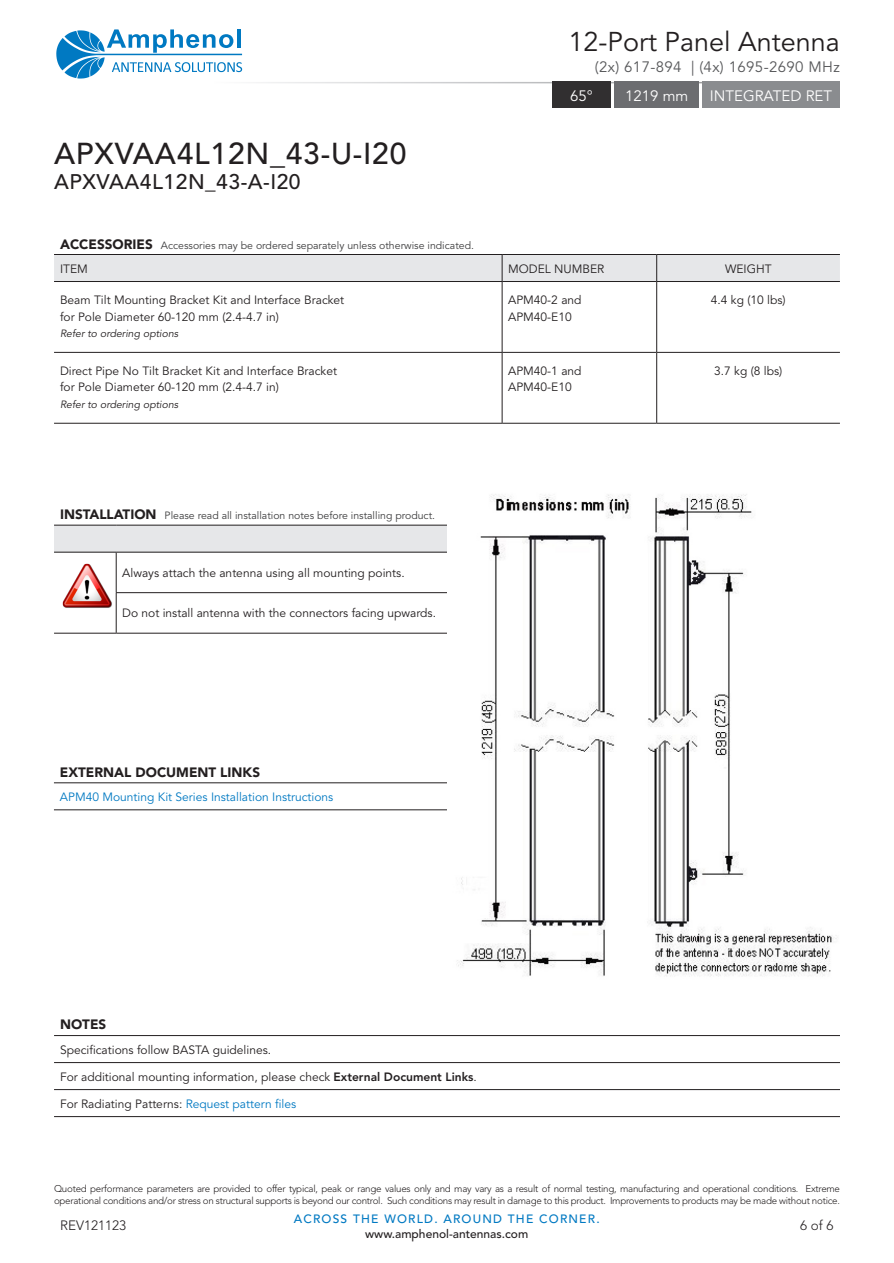
<style>
.page{position:relative;width:894px;height:1263px;background:#fff}
.page>*{position:absolute;margin:0;border:0;box-sizing:border-box;transform-origin:0 0}
.t1{font:500 30px "Avenir LT Std";letter-spacing:.025em;color:#231f20}
.t2{font:27px "Avenir LT Std";color:#231f20}
.t3{font:500 21px "Avenir LT Std";letter-spacing:.025em;color:#231f20}
.t4{font:15px "Avenir LT Std";letter-spacing:.025em;color:#57585a}
.t5{font:15px "Avenir LT Std";color:#fff}
.t6{font:900 13.5px "Avenir LT Std";color:#231f20}
.t7{font:300 13.5px "Avenir LT Std";color:#231f20}
.t8{font:12px/16.5px "Avenir LT Std";color:#231f20}
.t9{font:12px "Avenir LT Std";color:#0079c2}
.t10{font:500 12px "Avenir LT Std";letter-spacing:.1em;color:#0079c2}
.t11{font:500 12px "Avenir LT Std";color:#231f20}
.t12{font:10.5px "Avenir LT Std";color:#3e3e3f}
.t13{font:italic 10.5px "Avenir LT Std";color:#231f20}
.t14{font:300 9.75px/11.7px "Avenir LT Std";letter-spacing:-.025em;color:#231f20}
.s1{font-weight:900;font-size:13.5px;color:#231f20}
.s2{font-weight:800}
.s3{color:#0079c2}
</style>
<div class="page">
<svg style="left:56px;top:29px;width:186px;height:50px"></svg>
<div style="left:54px;top:254px;width:785px;height:27px;background:#e6e7e9"></div>
<hr style="left:54px;top:281px;width:448px;height:1px;background:#231f20">
<hr style="left:502px;top:281px;width:154px;height:1px;background:#231f20">
<hr style="left:501px;top:282px;width:1px;height:70px;background:#231f20">
<hr style="left:656px;top:281px;width:183px;height:1px;background:#231f20">
<hr style="left:656px;top:282px;width:1px;height:70px;background:#231f20">
<hr style="left:54px;top:352px;width:448px;height:1px;background:#231f20">
<hr style="left:502px;top:352px;width:154px;height:1px;background:#231f20">
<hr style="left:501px;top:353px;width:1px;height:70px;background:#231f20">
<hr style="left:656px;top:352px;width:183px;height:1px;background:#231f20">
<hr style="left:656px;top:353px;width:1px;height:70px;background:#231f20">
<hr style="left:54px;top:423px;width:448px;height:1px;background:#231f20">
<hr style="left:502px;top:423px;width:154px;height:1px;background:#231f20">
<hr style="left:656px;top:423px;width:183px;height:1px;background:#231f20">
<div style="left:54px;top:525px;width:393px;height:27px;background:#e6e7e9"></div>
<hr style="left:54px;top:525px;width:62px;height:1px;background:#231f20">
<hr style="left:116px;top:525px;width:331px;height:1px;background:#231f20">
<hr style="left:54px;top:552px;width:62px;height:1px;background:#231f20">
<hr style="left:54px;top:633px;width:62px;height:1px;background:#231f20">
<hr style="left:116px;top:552px;width:331px;height:1px;background:#231f20">
<hr style="left:116px;top:552px;width:1px;height:40px;background:#231f20">
<hr style="left:116px;top:592px;width:331px;height:1px;background:#231f20">
<hr style="left:116px;top:593px;width:1px;height:40px;background:#231f20">
<hr style="left:116px;top:633px;width:331px;height:1px;background:#231f20">
<img style="left:62px;top:563px;width:50px;height:45px">
<hr style="left:54px;top:782px;width:393px;height:1px;background:#231f20">
<hr style="left:54px;top:809px;width:393px;height:1px;background:#231f20">
<div style="left:551px;top:82px;width:59px;height:26px;background:#312f30"></div>
<div style="left:614px;top:82px;width:84px;height:26px;background:#6c6d70"></div>
<div style="left:701px;top:82px;width:138px;height:26px;background:#8a8c8f"></div>
<img style="left:457px;top:494px;width:380px;height:483px">
<hr style="left:54px;top:1035px;width:785px;height:1px;background:#231f20">
<hr style="left:54px;top:1062px;width:785px;height:1px;background:#231f20">
<hr style="left:54px;top:1089px;width:785px;height:1px;background:#231f20">
<hr style="left:54px;top:1116px;width:785px;height:1px;background:#231f20">
<p class="t2" style="left:568px;top:26px;width:273px">12-Port Panel Antenna</p>
<p class="t4" style="left:594px;top:58px;width:246px">(2x) 617-894 | (4x) 1695-2690 MHz</p>
<p class="t1" style="left:54px;top:136px;width:353px">APXVAA4L12N_43-U-I20</p>
<p class="t3" style="left:54px;top:169px;width:248px">APXVAA4L12N_43-A-I20</p>
<p class="t5" style="left:570px;top:87px;width:24px">65°</p>
<p class="t5" style="left:625px;top:87px;width:65px">1219 mm</p>
<p class="t5" style="left:709px;top:87px;width:124px">INTEGRATED RET</p>
<p class="t12" style="left:60px;top:239px;width:415px"><span class="s1">ACCESSORIES</span> Accessories may be ordered separately unless otherwise indicated.</p>
<p class="t8" style="left:60px;top:260px;width:29px">ITEM</p>
<p class="t8" style="left:508px;top:260px;width:98px">MODEL NUMBER</p>
<p class="t8" style="left:724px;top:260px;width:48px">WEIGHT</p>
<p class="t8" style="left:60px;top:292px;width:285px">Beam Tilt Mounting Bracket Kit and Interface Bracket for Pole Diameter 60-120 mm (2.4-4.7 in)</p>
<p class="t13" style="left:60px;top:327px;width:120px">Refer to ordering options</p>
<p class="t8" style="left:508px;top:292px;width:75px">APM40-2 and<br>APM40-E10</p>
<p class="t8" style="left:710px;top:292px;width:76px">4.4 kg (10 lbs)</p>
<p class="t8" style="left:60px;top:363px;width:278px">Direct Pipe No Tilt Bracket Kit and Interface Bracket for Pole Diameter 60-120 mm (2.4-4.7 in)</p>
<p class="t13" style="left:60px;top:398px;width:120px">Refer to ordering options</p>
<p class="t12" style="left:60px;top:509px;width:376px"><span class="s1">INSTALLATION</span> Please read all installation notes before installing product.</p>
<p class="t8" style="left:122px;top:565px;width:284px">Always attach the antenna using all mounting points.</p>
<p class="t8" style="left:122px;top:605px;width:315px">Do not install antenna with the connectors facing upwards.</p>
<p class="t6" style="left:60px;top:764px;width:201px">EXTERNAL DOCUMENT LINKS</p>
<p class="t9" style="left:60px;top:790px;width:275px">APM40 Mounting Kit Series Installation Instructions</p>
<p class="t8" style="left:508px;top:363px;width:75px">APM40-1 and<br>APM40-E10</p>
<p class="t8" style="left:714px;top:363px;width:70px">3.7 kg (8 lbs)</p>
<p class="t6" style="left:60px;top:1016px;width:48px">NOTES</p>
<p class="t8" style="left:60px;top:1041px;width:212px">Specifications follow BASTA guidelines.</p>
<p class="t8" style="left:60px;top:1068px;width:418px">For additional mounting information, please check <span class="s2">External Document Links</span>.</p>
<p class="t8" style="left:60px;top:1095px;width:237px">For Radiating Patterns: <span class="s3">Request pattern files</span></p>
<p class="t14" style="left:54px;top:1182px;width:787px">Quoted performance parameters are provided to offer typical, peak or range values only and may vary as a result of normal testing, manufacturing and operational conditions. Extreme operational conditions and/or stress on structural supports is beyond our control. Such conditions may result in damage to this product. Improvements to products may be made without notice.</p>
<p class="t7" style="left:60px;top:1217px;width:68px">REV121123</p>
<p class="t10" style="left:293px;top:1212px;width:307px">ACROSS THE WORLD. AROUND THE CORNER.</p>
<p class="t11" style="left:365px;top:1226px;width:164px">www.amphenol-antennas.com</p>
<p class="t7" style="left:800px;top:1217px;width:35px">6 of 6</p>
</div>
